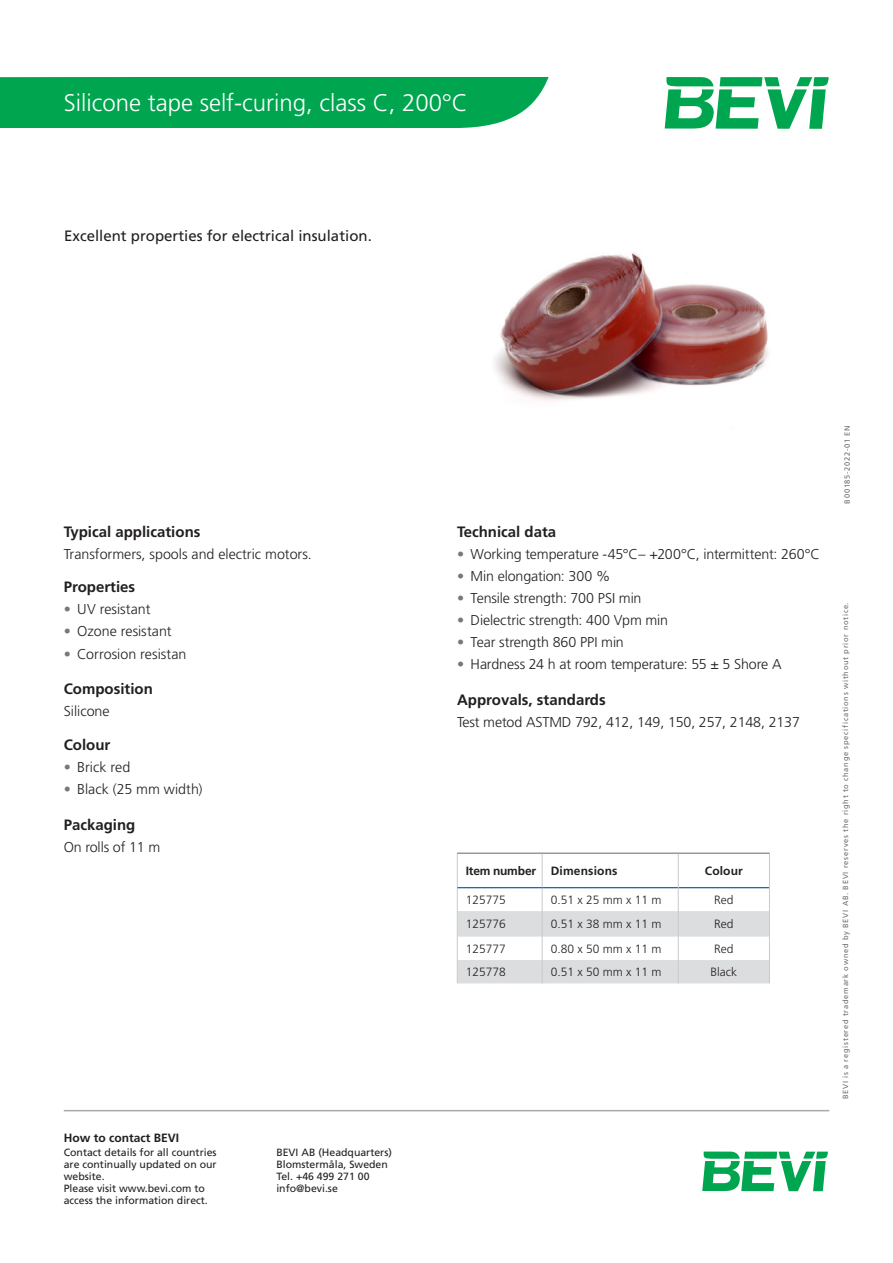
<style>
.page{position:relative;width:893px;height:1263px;background:#fff}
.page>*{position:absolute;margin:0;border:0;box-sizing:border-box;transform-origin:0 0}
.G2_Heading_1_vit_SV{font:300 24px "Frutiger LT Pro";color:#fff}
.G2_Heading_3_svart_E{font:700 15px "Frutiger LT Pro";color:#231f20}
.G2_Ingress_EN{font:15px "Frutiger LT Pro";color:#231f20}
.G2_Bodytext_EN{font:300 14.25px "Frutiger LT Pro";letter-spacing:-.01em;color:#231f20}
.G2_Tabelltext_7_2_vä{font:300 12px "Frutiger LT Pro";color:#231f20}
.G2_Adress_heading{font:700 12px "Frutiger LT Pro";color:#231f20}
.G2_Tabellheading_sva{font:700 12px "Frutiger LT Pro";letter-spacing:.01em;color:#231f20}
.G2_Tabellheading_sva-2{font:700 12px "Frutiger LT Pro";letter-spacing:-.015em;color:#231f20}
.G2_Adress_body_text{font:10.5px/12px "Frutiger LT Pro";color:#231f20}
.G2_mini-text_side{font:7.5px "Frutiger LT Pro";letter-spacing:.095em;color:#6c6d70}
.s1{color:#76787b}
</style>
<div class="page">
<svg style="left:702px;top:1151px;width:126px;height:40px"></svg>
<hr style="left:64px;top:1110px;width:765px;height:1px;background:#a8a9ad">
<div style="left:0;top:77px;width:549px;height:51px;background:#00a54f"></div>
<svg style="left:665px;top:77px;width:164px;height:52px"></svg>
<img style="left:494px;top:252px;width:275px;height:149px">
<hr style="left:542px;top:887px;width:136px;height:1px;background:#015099">
<hr style="left:678px;top:887px;width:91px;height:1px;background:#015099">
<hr style="left:542px;top:854px;width:1px;height:33px;background:#c9cacc">
<hr style="left:678px;top:854px;width:1px;height:34px;background:#c9cacc">
<hr style="left:769px;top:854px;width:1px;height:34px;background:#c9cacc">
<svg style="left:457px;top:888px;width:313px;height:95px"></svg>
<hr style="left:457px;top:854px;width:1px;height:34px;background:#c9cacc">
<hr style="left:457px;top:887px;width:85px;height:1px;background:#015099">
<hr style="left:457px;top:853px;width:85px;height:1px;background:#76787b">
<hr style="left:542px;top:853px;width:136px;height:1px;background:#76787b">
<hr style="left:678px;top:853px;width:92px;height:1px;background:#76787b">
<p class="G2_Heading_1_vit_SV" style="left:64px;top:89px;width:405px">Silicone tape self-curing, class C, 200°C</p>
<p class="G2_Ingress_EN" style="left:64px;top:227px;width:309px">Excellent properties for electrical insulation.</p>
<p class="G2_Heading_3_svart_E" style="left:64px;top:522px;width:138px">Typical applications</p>
<p class="G2_Bodytext_EN" style="left:64px;top:545px;width:250px">Transformers, spools and electric motors.</p>
<p class="G2_Heading_3_svart_E" style="left:64px;top:578px;width:73px">Properties</p>
<p class="G2_Bodytext_EN" style="left:64px;top:601px;width:88px"><span class="s1">•</span> UV resistant</p>
<p class="G2_Bodytext_EN" style="left:64px;top:623px;width:109px"><span class="s1">•</span> Ozone resistant</p>
<p class="G2_Bodytext_EN" style="left:64px;top:645px;width:124px"><span class="s1">•</span> Corrosion resistan</p>
<p class="G2_Heading_3_svart_E" style="left:64px;top:680px;width:91px">Composition</p>
<p class="G2_Bodytext_EN" style="left:64px;top:703px;width:47px">Silicone</p>
<p class="G2_Heading_3_svart_E" style="left:64px;top:736px;width:48px">Colour</p>
<p class="G2_Bodytext_EN" style="left:64px;top:759px;width:68px"><span class="s1">•</span> Brick red</p>
<p class="G2_Bodytext_EN" style="left:64px;top:781px;width:140px"><span class="s1">•</span> Black (25 mm width)</p>
<p class="G2_Heading_3_svart_E" style="left:64px;top:816px;width:73px">Packaging</p>
<p class="G2_Bodytext_EN" style="left:64px;top:839px;width:98px">On rolls of 11 m</p>
<p class="G2_Adress_heading" style="left:64px;top:1130px;width:117px">How to contact BEVI</p>
<p class="G2_Adress_body_text" style="left:64px;top:1146px;width:154px">Contact details for all countries</p>
<p class="G2_Adress_body_text" style="left:64px;top:1158px;width:154px">are continually updated on our website.</p>
<p class="G2_Adress_body_text" style="left:64px;top:1182px;width:143px">Please visit www.bevi.com to</p>
<p class="G2_Adress_body_text" style="left:64px;top:1194px;width:146px">access the information direct.</p>
<p class="G2_Adress_body_text" style="left:276px;top:1146px;width:117px">BEVI AB (Headquarters)<br>Blomstermåla, Sweden</p>
<p class="G2_Adress_body_text" style="left:276px;top:1170px;width:95px">Tel. +46 499 271 00 info@bevi.se</p>
<p class="G2_Heading_3_svart_E" style="left:457px;top:522px;width:101px">Technical data</p>
<p class="G2_Bodytext_EN" style="left:457px;top:545px;width:364px"><span class="s1">•</span> Working temperature -45°C– +200°C, intermittent: 260°C</p>
<p class="G2_Bodytext_EN" style="left:457px;top:568px;width:155px"><span class="s1">•</span> Min elongation: 300 %</p>
<p class="G2_Bodytext_EN" style="left:457px;top:590px;width:186px"><span class="s1">•</span> Tensile strength: 700 PSI min</p>
<p class="G2_Bodytext_EN" style="left:457px;top:612px;width:213px"><span class="s1">•</span> Dielectric strength: 400 Vpm min</p>
<p class="G2_Bodytext_EN" style="left:457px;top:634px;width:168px"><span class="s1">•</span> Tear strength 860 PPI min</p>
<p class="G2_Bodytext_EN" style="left:457px;top:656px;width:326px"><span class="s1">•</span> Hardness 24 h at room temperature: 55 ± 5 Shore A</p>
<p class="G2_Heading_3_svart_E" style="left:457px;top:691px;width:150px">Approvals, standards</p>
<p class="G2_Bodytext_EN" style="left:457px;top:714px;width:344px">Test metod ASTMD 792, 412, 149, 150, 257, 2148, 2137</p>
<p class="G2_Tabellheading_sva-2" style="left:466px;top:864px;width:72px">Item number</p>
<p class="G2_Tabellheading_sva" style="left:551px;top:864px;width:68px">Dimensions</p>
<p class="G2_Tabellheading_sva" style="left:705px;top:864px;width:40px">Colour</p>
<p class="G2_Tabelltext_7_2_vä" style="left:466px;top:893px;width:42px">125775</p>
<p class="G2_Tabelltext_7_2_vä" style="left:551px;top:893px;width:112px">0.51 x 25 mm x 11 m</p>
<p class="G2_Tabelltext_7_2_vä" style="left:714px;top:893px;width:21px">Red</p>
<p class="G2_Tabelltext_7_2_vä" style="left:466px;top:917px;width:42px">125776</p>
<p class="G2_Tabelltext_7_2_vä" style="left:551px;top:917px;width:112px">0.51 x 38 mm x 11 m</p>
<p class="G2_Tabelltext_7_2_vä" style="left:714px;top:917px;width:21px">Red</p>
<p class="G2_Tabelltext_7_2_vä" style="left:466px;top:942px;width:42px">125777</p>
<p class="G2_Tabelltext_7_2_vä" style="left:551px;top:942px;width:112px">0.80 x 50 mm x 11 m</p>
<p class="G2_Tabelltext_7_2_vä" style="left:714px;top:942px;width:21px">Red</p>
<p class="G2_Tabelltext_7_2_vä" style="left:466px;top:965px;width:42px">125778</p>
<p class="G2_Tabelltext_7_2_vä" style="left:551px;top:965px;width:112px">0.51 x 50 mm x 11 m</p>
<p class="G2_Tabelltext_7_2_vä" style="left:710px;top:965px;width:28px">Black</p>
<p class="G2_mini-text_side" style="left:843px;top:504px;width:80px;rotate:-90deg">B00185-2022-01 EN</p>
<p class="G2_mini-text_side" style="left:841px;top:1099px;width:498px;rotate:-90deg">BEVI is a registered trademark owned by BEVI AB. BEVI reserves the right to change specifications without prior notice.</p>
</div>
